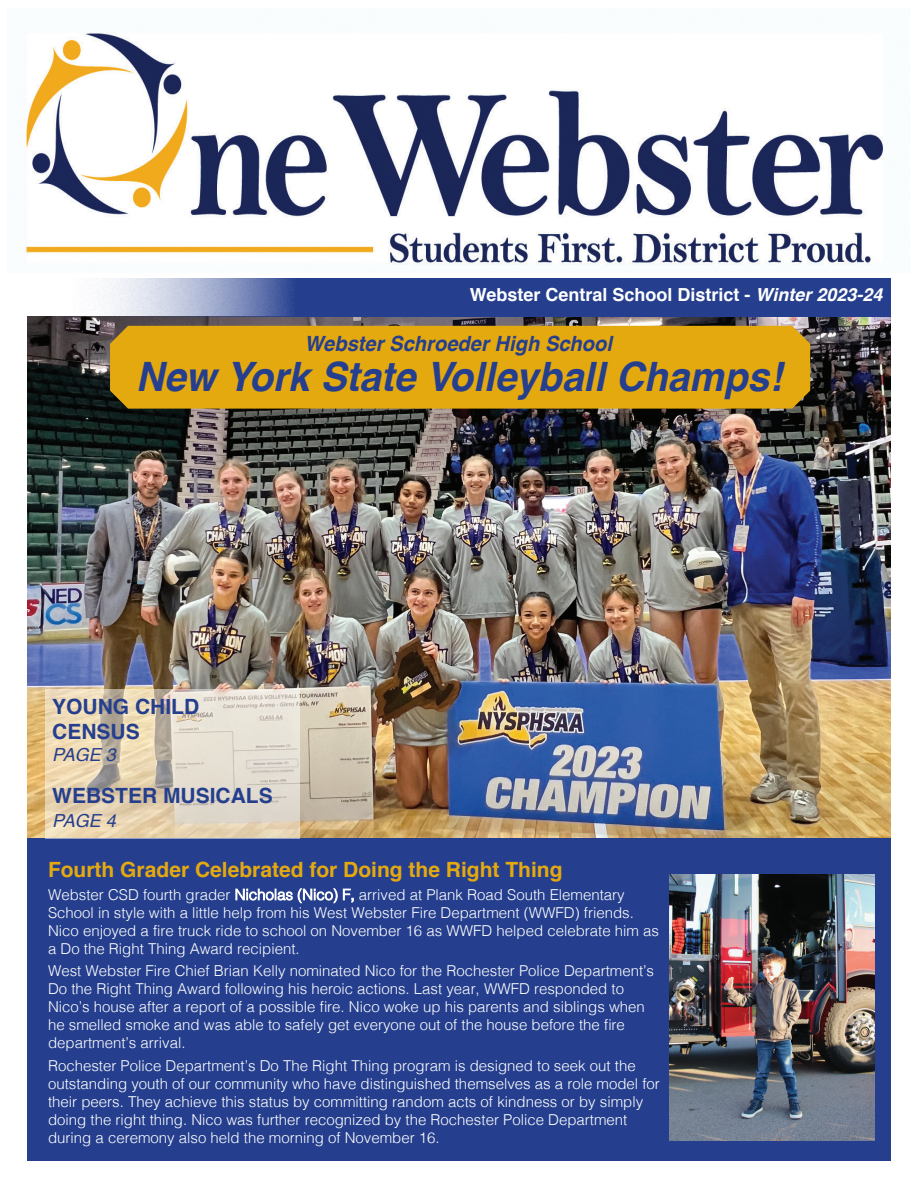
<style>
.page{position:relative;width:918px;height:1188px;background:#fff}
.page>*{position:absolute;margin:0;border:0;box-sizing:border-box;transform-origin:0 0}
.t1{font:italic 700 40.5px "Helvetica";color:#253f8e;scale:.96 1}
.t2{font:700 21px "Helvetica";color:#e5a910}
.t3{font:700 21px/25.2px "Helvetica";color:#253f8e}
.t4{font:italic 700 21px "Helvetica";color:#253f8e;scale:.96 1}
.t5{font:700 18px "Helvetica";color:#fff}
.t6{font:italic 18px "Helvetica";color:#253f8e}
.t7{font:300 15px/18px "Helvetica";color:#fff}
.s1{font-style:italic}
.s2{font-weight:400}
</style>
<div class="page">
<img style="left:27px;top:317px;width:864px;height:522px">
<img style="left:25px;top:32px;width:858px;height:233px">
<svg style="left:27px;top:278px;width:864px;height:39px;background:#5468a6"></svg>
<div style="left:27px;top:839px;width:864px;height:322px;background:#253f8e"></div>
<div style="left:110px;top:326px;width:700px;height:83px;background:#e5a910"></div>
<svg style="left:45px;top:689px;width:254px;height:150px;background:#e0d3bd"></svg>
<img style="left:670px;top:875px;width:204px;height:265px">
<p class="t5" style="left:470px;top:281px;width:414px">Webster Central School District - <span class="s1">Winter 2023-24</span></p>
<h2 class="t4" style="left:305px;top:327px;width:322px">Webster Schroeder High School</h2>
<h1 class="t1" style="left:136px;top:343px;width:675px">New York State Volleyball Champs!</h1>
<h2 class="t3" style="left:52px;top:694px;width:149px">YOUNG CHILD<br>CENSUS</h2>
<p class="t6" style="left:52px;top:740px;width:65px">PAGE 3</p>
<h2 class="t3" style="left:52px;top:783px;width:222px">WEBSTER MUSICALS</h2>
<p class="t6" style="left:52px;top:806px;width:65px">PAGE 4</p>
<h2 class="t2" style="left:48px;top:853px;width:516px">Fourth Grader Celebrated for Doing the Right Thing</h2>
<p class="t7" style="left:48px;top:885px;width:613px">Webster CSD fourth grader Nicholas (Nico) F<span class="s2">,</span> arrived at Plank Road South Elementary School in style with a little help from his West Webster Fire Department (WWFD) friends.<br>Nico enjoyed a fire truck ride to school on November 16 as WWFD helped celebrate him as a Do the Right Thing Award recipient.</p>
<p class="t7" style="left:48px;top:961px;width:608px">West Webster Fire Chief Brian Kelly nominated Nico for the Rochester Police Department’s Do the Right Thing Award following his heroic actions. Last year, WWFD responded to Nico’s house after a report of a possible fire. Nico woke up his parents and siblings when he smelled smoke and was able to safely get everyone out of the house before the fire department’s arrival.</p>
<p class="t7" style="left:48px;top:1056px;width:613px">Rochester Police Department’s Do The Right Thing program is designed to seek out the outstanding youth of our community who have distinguished themselves as a role model for their peers. They achieve this status by committing random acts of kindness or by simply doing the right thing. Nico was further recognized by the Rochester Police Department during a ceremony also held the morning of November 16.</p>
</div>
